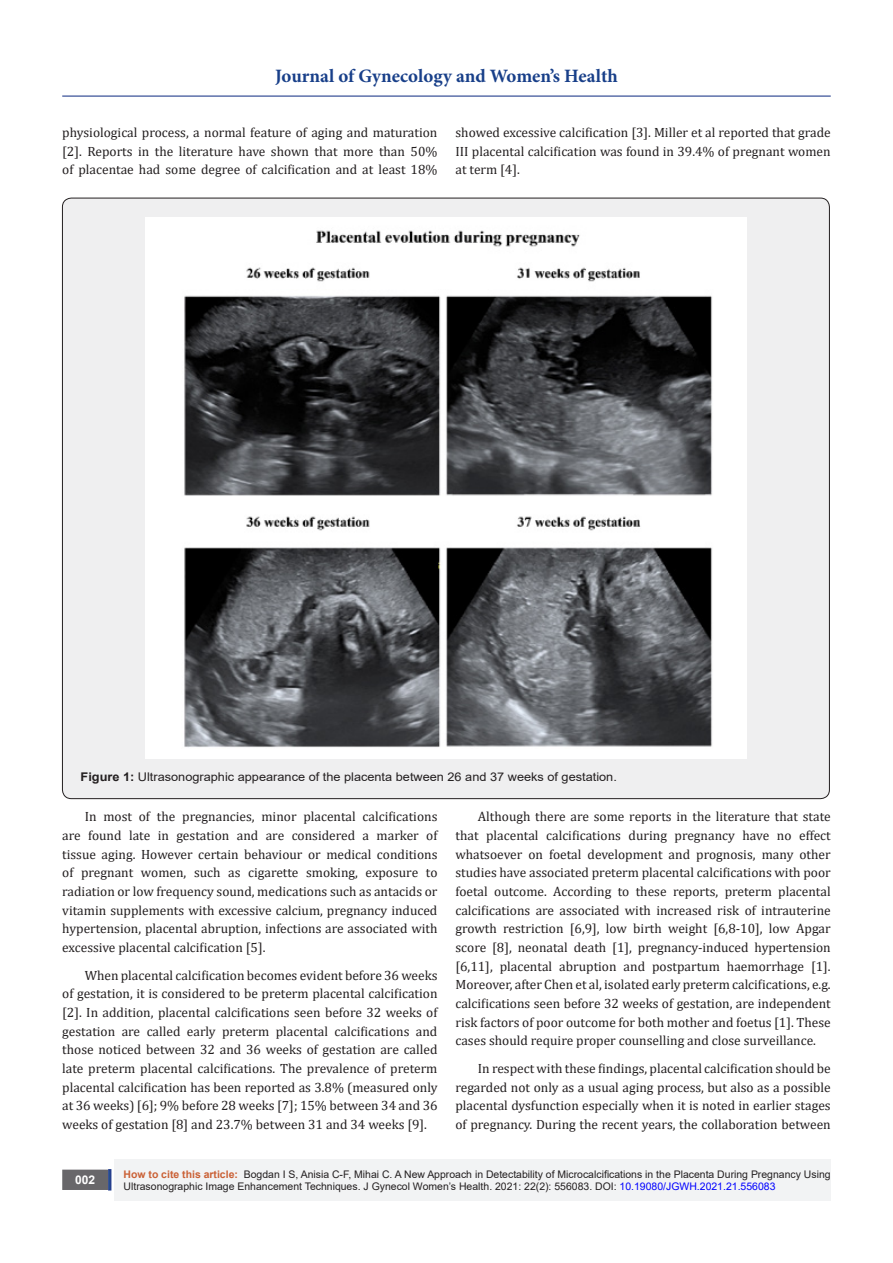
<style>
.page{position:relative;width:893px;height:1263px;background:#fff}
.page>*{position:absolute;margin:0;border:0;box-sizing:border-box;transform-origin:0 0}
.t1{font:700 18.9px "Minion Pro";color:#183f89}
.t2{font:13.5px/18.8px "Cambria";color:#231f20;text-align:justify}
.t3{font:12px "Arial";color:#231f20;scale:1.07 1}
.t4{font:700 12px "Arial";color:#fff}
.t5{font:10.5px/12.6px "Arial";color:#231f20}
.s1{font-weight:700}
.s2{font-weight:700;color:#ca6035}
.s3{color:#00f}
</style>
<div class="page">
<div style="left:63px;top:1170px;width:44px;height:19px;background:#68676a"></div>
<div style="left:62px;top:1169px;width:46px;height:21px;border:2px solid #68676a"></div>
<div style="left:108px;top:1169px;width:3px;height:21px;background:#1c6d90;border:2px solid #253f8e"></div>
<hr style="left:62px;top:96px;width:769px;height:1px;background:#253f8e">
<div style="left:115px;top:1160px;width:716px;height:41px;background:#f2f3f4"></div>
<div style="left:62px;top:198px;width:767px;height:601px;background:#efeff0;border-radius:9px"></div>
<img style="left:146px;top:218px;width:600px;height:541px">
<h1 class="t1" style="left:275px;top:63px;width:344px">Journal of Gynecology and Women’s Health</h1>
<p class="t2" style="left:62px;top:123px;width:377px">physiological process, a normal feature of aging and maturation [2]. Reports in the literature have shown that more than 50% of placentae had some degree of calcification and at least 18%</p>
<p class="t2" style="left:455px;top:123px;width:377px">showed excessive calcification [3]. Miller et al reported that grade III placental calcification was found in 39.4% of pregnant women at term [4].</p>
<p class="t3" style="left:81px;top:768px;width:503px"><span class="s1">Figure 1:</span> Ultrasonographic appearance of the placenta between 26 and 37 weeks of gestation.</p>
<p class="t2" style="left:62px;top:807px;width:377px;text-indent:22px">In most of the pregnancies, minor placental calcifications are found late in gestation and are considered a marker of tissue aging. However certain behaviour or medical conditions of pregnant women, such as cigarette smoking, exposure to radiation or low frequency sound, medications such as antacids or vitamin supplements with excessive calcium, pregnancy induced hypertension, placental abruption, infections are associated with excessive placental calcification [5].</p>
<p class="t2" style="left:62px;top:966px;width:377px;text-indent:22px">When placental calcification becomes evident before 36 weeks of gestation, it is considered to be preterm placental calcification [2]. In addition, placental calcifications seen before 32 weeks of gestation are called early preterm placental calcifications and those noticed between 32 and 36 weeks of gestation are called late preterm placental calcifications. The prevalence of preterm placental calcification has been reported as 3.8% (measured only at 36 weeks) [6]; 9% before 28 weeks [7]; 15% between 34 and 36 weeks of gestation [8] and 23.7% between 31 and 34 weeks [9].</p>
<p class="t2" style="left:455px;top:807px;width:377px;text-indent:22px">Although there are some reports in the literature that state that placental calcifications during pregnancy have no effect whatsoever on foetal development and prognosis, many other studies have associated preterm placental calcifications with poor foetal outcome. According to these reports, preterm placental calcifications are associated with increased risk of intrauterine growth restriction [6,9], low birth weight [6,8-10], low Apgar score [8], neonatal death [1], pregnancy-induced hypertension [6,11], placental abruption and postpartum haemorrhage [1].<br>Moreover, after Chen et al, isolated early preterm calcifications, e.g. calcifications seen before 32 weeks of gestation, are independent risk factors of poor outcome for both mother and foetus [1]. These cases should require proper counselling and close surveillance.</p>
<p class="t2" style="left:455px;top:1059px;width:377px;text-indent:22px">In respect with these findings, placental calcification should be regarded not only as a usual aging process, but also as a possible placental dysfunction especially when it is noted in earlier stages of pregnancy. During the recent years, the collaboration between</p>
<p class="t4" style="left:75px;top:1171px;width:22px">002</p>
<p class="t5" style="left:124px;top:1168px;width:709px"><span class="s2">How to cite this article:</span> Bogdan I S, Anisia C-F, Mihai C. A New Approach in Detectability of Microcalcifications in the Placenta During Pregnancy Using<br>Ultrasonographic Image Enhancement Techniques. J Gynecol Women’s Health. 2021: 22(2): 556083. DOI: <span class="s3">10.19080/JGWH.2021.21.556083</span></p>
</div>
